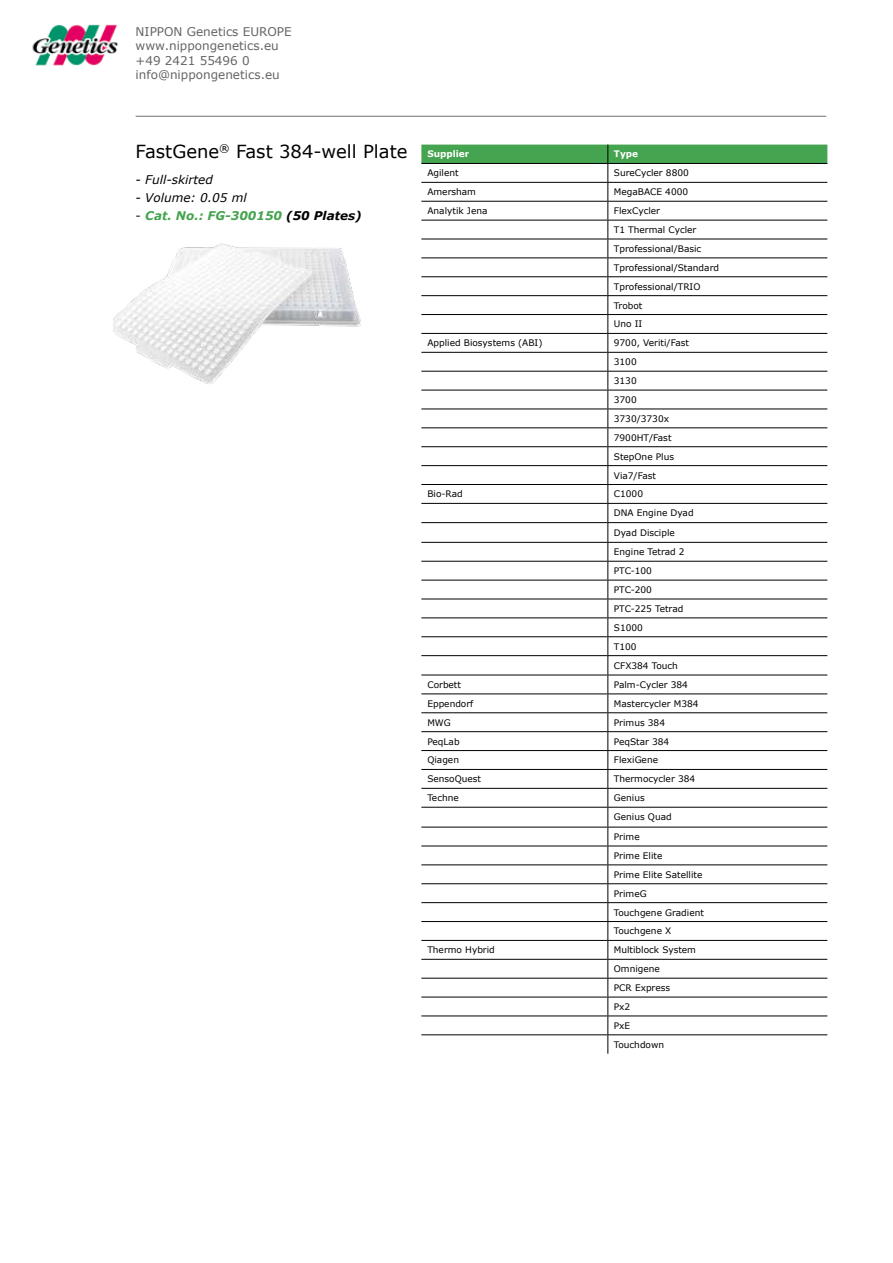
<style>
.page{position:relative;width:893px;height:1263px;background:#fff}
.page>*{position:absolute;margin:0;border:0;box-sizing:border-box;transform-origin:0 0}
.t1{font:18px "Verdana";color:#000}
.t2{font:12px/14.4px "Verdana";color:#646464}
.t3{font:italic 700 12px "Verdana";color:#45a44f}
.t4{font:italic 12px "Verdana";color:#000}
.t5{font:9px/18.9px "Verdana";color:#000}
.t6{font:700 9px "Verdana";color:#fff}
.s1{font-weight:700;font-size:9px;color:#fff}
.s2{font-weight:400;font-style:normal;color:#000}
.s3{color:#000}
</style>
<div class="page">
<img style="left:113px;top:243px;width:248px;height:142px">
<svg style="left:421px;top:145px;width:406px;height:909px"></svg>
<hr style="left:421px;top:636px;width:187px;height:1px;background:#000">
<hr style="left:608px;top:636px;width:219px;height:1px;background:#000">
<hr style="left:421px;top:655px;width:187px;height:1px;background:#000">
<hr style="left:608px;top:655px;width:219px;height:1px;background:#000">
<hr style="left:421px;top:675px;width:187px;height:1px;background:#000">
<hr style="left:608px;top:675px;width:219px;height:1px;background:#000">
<hr style="left:421px;top:693px;width:187px;height:1px;background:#000">
<hr style="left:608px;top:693px;width:219px;height:1px;background:#000">
<hr style="left:421px;top:712px;width:187px;height:1px;background:#000">
<hr style="left:608px;top:712px;width:219px;height:1px;background:#000">
<hr style="left:421px;top:731px;width:187px;height:1px;background:#000">
<hr style="left:608px;top:731px;width:219px;height:1px;background:#000">
<hr style="left:421px;top:750px;width:187px;height:1px;background:#000">
<hr style="left:608px;top:750px;width:219px;height:1px;background:#000">
<hr style="left:421px;top:769px;width:187px;height:1px;background:#000">
<hr style="left:608px;top:769px;width:219px;height:1px;background:#000">
<hr style="left:421px;top:788px;width:187px;height:1px;background:#000">
<hr style="left:608px;top:788px;width:219px;height:1px;background:#000">
<hr style="left:421px;top:617px;width:187px;height:1px;background:#000">
<hr style="left:608px;top:617px;width:219px;height:1px;background:#000">
<hr style="left:421px;top:807px;width:187px;height:1px;background:#000">
<hr style="left:608px;top:807px;width:219px;height:1px;background:#000">
<hr style="left:421px;top:827px;width:187px;height:1px;background:#000">
<hr style="left:608px;top:827px;width:219px;height:1px;background:#000">
<hr style="left:421px;top:846px;width:187px;height:1px;background:#000">
<hr style="left:608px;top:846px;width:219px;height:1px;background:#000">
<hr style="left:421px;top:864px;width:187px;height:1px;background:#000">
<hr style="left:608px;top:864px;width:219px;height:1px;background:#000">
<hr style="left:421px;top:883px;width:187px;height:1px;background:#000">
<hr style="left:608px;top:883px;width:219px;height:1px;background:#000">
<hr style="left:421px;top:902px;width:187px;height:1px;background:#000">
<hr style="left:608px;top:902px;width:219px;height:1px;background:#000">
<hr style="left:421px;top:921px;width:187px;height:1px;background:#000">
<hr style="left:608px;top:921px;width:219px;height:1px;background:#000">
<hr style="left:421px;top:940px;width:187px;height:1px;background:#000">
<hr style="left:608px;top:940px;width:219px;height:1px;background:#000">
<hr style="left:421px;top:959px;width:187px;height:1px;background:#000">
<hr style="left:608px;top:959px;width:219px;height:1px;background:#000">
<hr style="left:421px;top:978px;width:187px;height:1px;background:#000">
<hr style="left:608px;top:978px;width:219px;height:1px;background:#000">
<hr style="left:421px;top:997px;width:187px;height:1px;background:#000">
<hr style="left:608px;top:997px;width:219px;height:1px;background:#000">
<hr style="left:421px;top:1015px;width:187px;height:1px;background:#000">
<hr style="left:608px;top:1015px;width:219px;height:1px;background:#000">
<hr style="left:421px;top:1034px;width:187px;height:1px;background:#000">
<hr style="left:608px;top:1034px;width:219px;height:1px;background:#000">
<img style="left:32px;top:24px;width:86px;height:42px">
<hr style="left:136px;top:116px;width:690px;height:1px;background:#707172">
<h2 class="t2" style="left:136px;top:24px;width:158px">NIPPON Genetics EUROPE www.nippongenetics.eu +49 2421 55496 0 info@nippongenetics.eu</h2>
<h1 class="t1" style="left:136px;top:139px;width:335px">FastGene<sup>®</sup> Fast 384-well Plate <span class="s1">Supplier</span></h1>
<p class="t6" style="left:614px;top:148px;width:26px">Type</p>
<p class="t5" style="left:427px;top:164px;width:33px">Agilent</p>
<p class="t5" style="left:614px;top:164px;width:77px">SureCycler 8800</p>
<p class="t5" style="left:427px;top:182px;width:50px">Amersham</p>
<p class="t5" style="left:614px;top:182px;width:76px">MegaBACE 4000</p>
<p class="t5" style="left:427px;top:201px;width:62px">Analytik Jena</p>
<p class="t5" style="left:614px;top:201px;width:107px">FlexCycler<br>T1 Thermal Cycler<br>Tprofessional/Basic<br>Tprofessional/Standard<br>Tprofessional/TRIO<br>Trobot<br>Uno II</p>
<p class="t5" style="left:427px;top:333px;width:117px">Applied Biosystems (ABI)</p>
<p class="t5" style="left:614px;top:333px;width:77px">9700, Veriti/Fast<br>3100<br>3130<br>3700<br>3730/3730x<br>7900HT/Fast<br>StepOne Plus<br>Via7/Fast</p>
<p class="t5" style="left:427px;top:485px;width:37px">Bio-Rad</p>
<p class="t5" style="left:614px;top:484px;width:81px">C1000<br>DNA Engine Dyad<br>Dyad Disciple<br>Engine Tetrad 2<br>PTC-100<br>PTC-200<br>PTC-225 Tetrad<br>S1000<br>T100<br>CFX384 Touch</p>
<p class="t5" style="left:427px;top:675px;width:35px">Corbett</p>
<p class="t5" style="left:614px;top:675px;width:76px">Palm-Cycler 384</p>
<p class="t5" style="left:427px;top:694px;width:48px">Eppendorf</p>
<p class="t5" style="left:614px;top:694px;width:86px">Mastercycler M384</p>
<p class="t5" style="left:427px;top:713px;width:25px">MWG</p>
<p class="t5" style="left:614px;top:713px;width:53px">Primus 384</p>
<p class="t5" style="left:427px;top:732px;width:34px">PeqLab</p>
<p class="t5" style="left:614px;top:732px;width:57px">PeqStar 384</p>
<p class="t5" style="left:427px;top:751px;width:33px">Qiagen</p>
<p class="t5" style="left:614px;top:751px;width:46px">FlexiGene</p>
<p class="t5" style="left:427px;top:769px;width:55px">SensoQuest</p>
<p class="t5" style="left:614px;top:769px;width:83px">Thermocycler 384</p>
<p class="t5" style="left:427px;top:788px;width:33px">Techne</p>
<p class="t5" style="left:614px;top:788px;width:59px">Genius<br>Genius Quad</p>
<p class="t5" style="left:614px;top:827px;width:92px">Prime<br>Prime Elite<br>Prime Elite Satellite<br>PrimeG<br>Touchgene Gradient<br>Touchgene X</p>
<p class="t5" style="left:427px;top:940px;width:69px">Thermo Hybrid</p>
<p class="t5" style="left:614px;top:940px;width:84px">Multiblock System<br>Omnigene<br>PCR Express<br>Px2<br>PxE<br>Touchdown</p>
<h2 class="t4" style="left:136px;top:171px;width:79px">- Full-skirted</h2>
<h2 class="t4" style="left:136px;top:189px;width:112px">- Volume: 0.05 ml</h2>
<h2 class="t3" style="left:136px;top:207px;width:228px"><span class="s2">-</span> Cat. No.: FG-300150 <span class="s3">(50 Plates)</span></h2>
</div>
